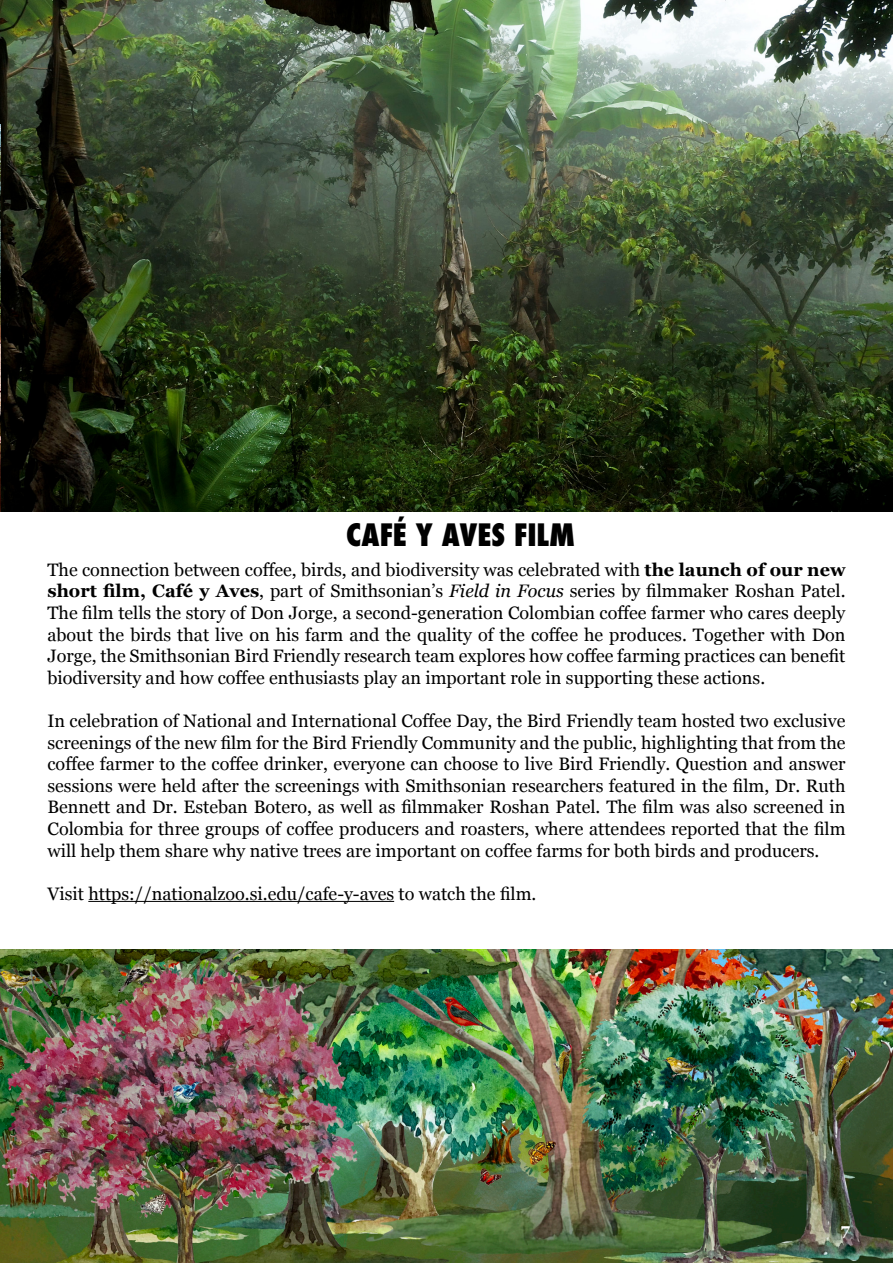
<style>
.page{position:relative;width:893px;height:1263px;background:#fff}
.page>*{position:absolute;margin:0;border:0;box-sizing:border-box;transform-origin:0 0}
.Page_Section_Title_-_Black{font:800 condensed 30px "Futura";color:#000}
.Page_Section_Title_-_Black-2{font:18px/21.6px "Georgia";color:#000;text-align:justify}
.Page_Section_Title_-_Black-3{font:700 16.5px "Georgia";color:#fff}
.s1{font-weight:700}
.s2{font-style:italic}
</style>
<div class="page">
<img style="left:0;top:0;width:893px;height:511px">
<img style="left:0;top:125px;width:1px;height:386px">
<hr style="left:88px;top:901px;width:306px;height:1px;background:#000">
<img style="left:0;top:949px;width:893px;height:314px">
<p class="Page_Section_Title_-_Black" style="left:346px;top:515px;width:230px">CAFÉ Y AVES FILM</p>
<p class="Page_Section_Title_-_Black-2" style="left:47px;top:558px;width:800px">The connection between coffee, birds, and biodiversity was celebrated with <span class="s1">the launch of our new short film, Café y Aves</span>, part of Smithsonian’s <span class="s2">Field in Focus</span> series by filmmaker Roshan Patel.<br>The film tells the story of Don Jorge, a second-generation Colombian coffee farmer who cares deeply about the birds that live on his farm and the quality of the coffee he produces. Together with Don Jorge, the Smithsonian Bird Friendly research team explores how coffee farming practices can benefit biodiversity and how coffee enthusiasts play an important role in supporting these actions.</p>
<p class="Page_Section_Title_-_Black-2" style="left:47px;top:709px;width:800px">In celebration of National and International Coffee Day, the Bird Friendly team hosted two exclusive screenings of the new film for the Bird Friendly Community and the public, highlighting that from the coffee farmer to the coffee drinker, everyone can choose to live Bird Friendly. Question and answer sessions were held after the screenings with Smithsonian researchers featured in the film, Dr. Ruth Bennett and Dr. Esteban Botero, as well as filmmaker Roshan Patel. The film was also screened in Colombia for three groups of coffee producers and roasters, where attendees reported that the film will help them share why native trees are important on coffee farms for both birds and producers.</p>
<p class="Page_Section_Title_-_Black-2" style="left:47px;top:882px;width:490px">Visit https://nationalzoo.si.edu/cafe-y-aves to watch the film.</p>
<p class="Page_Section_Title_-_Black-3" style="left:841px;top:1217px;width:11px">7</p>
</div>
